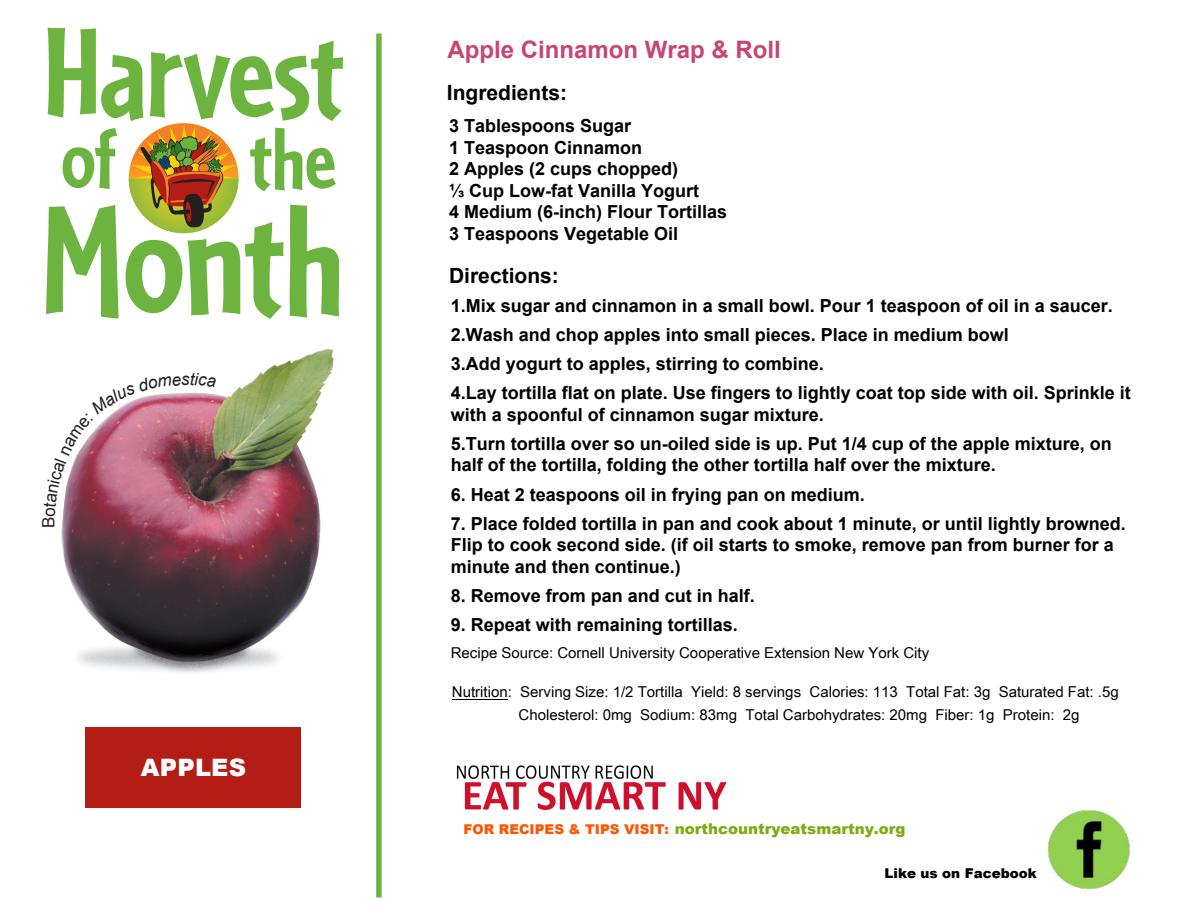
<style>
.page{position:relative;width:1188px;height:918px;background:#fff}
.page>*{position:absolute;margin:0;border:0;box-sizing:border-box;transform-origin:0 0}
.t1{font:700 24px "Arial";color:#c74573}
.t2{font:900 24px "Arial";letter-spacing:.01em;color:#fff}
.t3{font:700 21px "Arial";color:#000}
.t4{font:700 18px/21.6px "Arial";color:#000}
.copy_1{font:17.1px "Arial";color:#231f20}
.t5{font:15px/22.5px "Arial Unicode MS";color:#000}
.t6{font:900 15px "Arial";color:#7cad16}
.t7{font:900 13.5px "Arial";color:#000}
.s1{font-size:13.5px;color:#f50}
</style>
<div class="page">
<div style="left:86px;top:727px;width:216px;height:81px;background:#b41d15"></div>
<hr style="left:377px;top:34px;width:4px;height:864px;background:#6cb43f">
<svg style="left:46px;top:28px;width:297px;height:291px"></svg>
<img style="left:61px;top:348px;width:273px;height:325px">
<img style="left:456px;top:765px;width:271px;height:45px">
<img style="left:1049px;top:811px;width:80px;height:77px">
<hr style="left:452px;top:699px;width:56px;height:1px;background:#000">
<svg style="left:61px;top:373px;width:155px;height:143px"></svg>
<p class="copy_1" style="left:37px;top:528px;width:13px;rotate:-90deg">B</p>
<p class="t2" style="left:141px;top:750px;width:107px">APPLES</p>
<h1 class="t1" style="left:447px;top:33px;width:335px">Apple Cinnamon Wrap &amp; Roll</h1>
<p class="t3" style="left:447px;top:78px;width:122px">Ingredients:</p>
<p class="t4" style="left:449px;top:115px;width:280px">3 Tablespoons Sugar<br>1 Teaspoon Cinnamon<br>2 Apples (2 cups chopped)<br>⅓ Cup Low-fat Vanilla Yogurt<br>4 Medium (6-inch) Flour Tortillas<br>3 Teaspoons Vegetable Oil</p>
<p class="t3" style="left:449px;top:261px;width:111px">Directions:</p>
<p class="t4" style="left:451px;top:292px;width:682px;line-height:29.1px">1.Mix sugar and cinnamon in a small bowl. Pour 1 teaspoon of oil in a saucer.<br>2.Wash and chop apples into small pieces. Place in medium bowl<br>3.Add yogurt to apples, stirring to combine.<br>4.Lay tortilla flat on plate. Use fingers to lightly coat top side with oil. Sprinkle it</p>
<p class="t4" style="left:451px;top:400px;width:663px;line-height:29.1px">with a spoonful of cinnamon sugar mixture.<br>5.Turn tortilla over so un-oiled side is up. Put 1/4 cup of the apple mixture, on</p>
<p class="t4" style="left:451px;top:455px;width:547px">half of the tortilla, folding the other tortilla half over the mixture.</p>
<p class="t4" style="left:451px;top:484px;width:416px">6. Heat 2 teaspoons oil in frying pan on medium.</p>
<p class="t4" style="left:451px;top:513px;width:677px">7. Place folded tortilla in pan and cook about 1 minute, or until lightly browned.<br>Flip to cook second side. (if oil starts to smoke, remove pan from burner for a minute and then continue.)</p>
<p class="t4" style="left:451px;top:585px;width:306px">8. Remove from pan and cut in half.</p>
<p class="t4" style="left:451px;top:614px;width:289px">9. Repeat with remaining tortillas.</p>
<p class="t5" style="left:451px;top:641px;width:480px">Recipe Source: Cornell University Cooperative Extension New York City</p>
<p class="t5" style="left:519px;top:680px;width:602px;text-indent:-67px">Nutrition: Serving Size: 1/2 Tortilla Yield: 8 servings Calories: 113 Total Fat: 3g Saturated Fat: .5g<br>Cholesterol: 0mg Sodium: 83mg Total Carbohydrates: 20mg Fiber: 1g Protein: 2g</p>
<p class="t6" style="left:464px;top:818px;width:443px"><span class="s1">FOR RECIPES &amp; TIPS VISIT:</span> northcountryeatsmartny.org</p>
<p class="t7" style="left:885px;top:864px;width:154px">Like us on Facebook</p>
</div>
